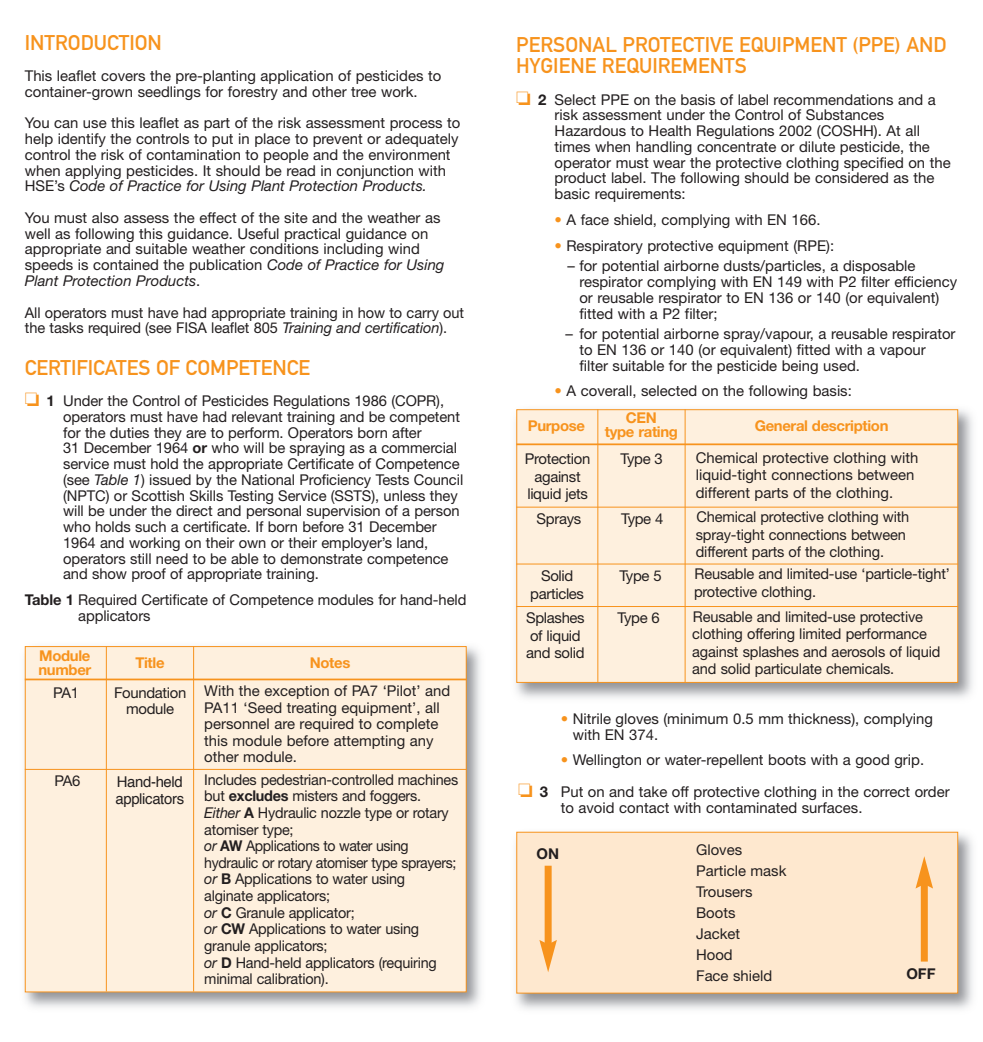
<style>
.page{position:relative;width:983px;height:1042px;background:#fff}
.page>*{position:absolute;margin:0;border:0;box-sizing:border-box;transform-origin:0 0}
.t1{font:21px/21px "DIN Mittelschrift";color:#f7931d}
.t2{font:14.88px/15.8px "Helvetica Neue";color:#231f20}
.t3{font:14.88px/17.5px "Helvetica Neue";letter-spacing:-.02em;color:#231f20;text-align:center}
.t4{font:700 14.88px/14px "Helvetica Neue";letter-spacing:-.02em;color:#f7931d}
.t5{font:14.88px/16.6px "Helvetica";letter-spacing:-.02em;color:#231f20}
.t6{font:700 14.88px "Helvetica Neue";color:#231f20}
.s1{font-style:italic}
.s2{color:#f7931d}
.s3{font-weight:700}
</style>
<div class="page">
<img style="left:24px;top:646px;width:457px;height:362px">
<div style="left:26px;top:647px;width:439px;height:344px;background:#fef0de"></div>
<div style="left:25px;top:646px;width:441px;height:346px;border:1px solid #f7931d"></div>
<hr style="left:193px;top:646px;width:1px;height:345px;background:#f7931d">
<hr style="left:106px;top:646px;width:1px;height:345px;background:#f7931d">
<hr style="left:25px;top:678px;width:441px;height:2px;background:#f7931d">
<hr style="left:25px;top:769px;width:441px;height:1px;background:#f7931d">
<img style="left:515px;top:409px;width:458px;height:290px">
<div style="left:517px;top:410px;width:440px;height:272px;background:#fef0de"></div>
<div style="left:516px;top:409px;width:441px;height:274px;border:1px solid #f7931d"></div>
<hr style="left:684px;top:409px;width:1px;height:273px;background:#f7931d">
<hr style="left:597px;top:409px;width:1px;height:273px;background:#f7931d">
<hr style="left:516px;top:443px;width:441px;height:2px;background:#f7931d">
<hr style="left:516px;top:507px;width:441px;height:1px;background:#f7931d">
<hr style="left:516px;top:563px;width:441px;height:1px;background:#f7931d">
<hr style="left:516px;top:606px;width:441px;height:1px;background:#f7931d">
<img style="left:515px;top:831px;width:458px;height:179px">
<div style="left:517px;top:832px;width:440px;height:160px;background:#fee8cf"></div>
<div style="left:516px;top:832px;width:441px;height:161px;border:1px solid #f7931d"></div>
<div style="left:544px;top:865px;width:7px;height:81px;background:#f7931d"></div>
<svg style="left:539px;top:940px;width:17px;height:32px"></svg>
<div style="left:920px;top:882px;width:7px;height:79px;background:#f7931d"></div>
<svg style="left:915px;top:856px;width:17px;height:32px"></svg>
<h1 class="t1" style="left:25px;top:34px;width:139px">INTRODUCTION</h1>
<p class="t2" style="left:25px;top:69px;width:418px">This leaflet covers the pre-planting application of pesticides to container-grown seedlings for forestry and other tree work.</p>
<p class="t2" style="left:25px;top:117px;width:437px">You can use this leaflet as part of the risk assessment process to help identify the controls to put in place to prevent or adequately control the risk of contamination to people and the environment when applying pesticides. It should be read in conjunction with HSE’s <span class="s1">Code of Practice for Using Plant Protection Products.</span></p>
<p class="t2" style="left:25px;top:211px;width:421px">You must also assess the effect of the site and the weather as well as following this guidance. Useful practical guidance on appropriate and suitable weather conditions including wind speeds is contained the publication <span class="s1">Code of Practice for Using Plant Protection Products</span>.</p>
<p class="t2" style="left:25px;top:306px;width:441px">All operators must have had appropriate training in how to carry out the tasks required (see FISA leaflet 805 <span class="s1">Training and certification</span>).</p>
<h1 class="t1" style="left:25px;top:359px;width:287px">CERTIFICATES OF COMPETENCE</h1>
<p class="t2" style="left:63px;top:394px;width:401px;text-indent:-38px"><span class="s2">❏</span> <span class="s3">1</span> Under the Control of Pesticides Regulations 1986 (COPR), operators must have had relevant training and be competent for the duties they are to perform. Operators born after<br>31 December 1964 <span class="s3">or</span> who will be spraying as a commercial service must hold the appropriate Certificate of Competence (see <span class="s1">Table 1</span>) issued by the National Proficiency Tests Council (NPTC) or Scottish Skills Testing Service (SSTS), unless they will be under the direct and personal supervision of a person who holds such a certificate. If born before 31 December 1964 and working on their own or their employer’s land, operators still need to be able to demonstrate competence and show proof of appropriate training.</p>
<p class="t2" style="left:78px;top:593px;width:389px;text-indent:-53px"><span class="s3">Table 1</span> Required Certificate of Competence modules for hand-held applicators</p>
<p class="t4" style="left:38px;top:650px;width:54px">Module number</p>
<p class="t2" style="left:53px;top:686px;width:27px">PA1</p>
<p class="t2" style="left:54px;top:774px;width:27px">PA6</p>
<p class="t4" style="left:135px;top:657px;width:31px">Title</p>
<p class="t4" style="left:310px;top:657px;width:42px">Notes</p>
<p class="t3" style="left:114px;top:685px;width:74px;line-height:16.6px">Foundation module</p>
<p class="t5" style="left:115px;top:774px;width:70px">Hand-held applicators</p>
<p class="t2" style="left:204px;top:684px;width:247px;line-height:16.6px">With the exception of PA7 ‘Pilot’ and<br>PA11 ‘Seed treating equipment’, all personnel are required to complete this module before attempting any other module.</p>
<p class="t2" style="left:204px;top:772px;width:255px;line-height:16.6px">Includes pedestrian-controlled machines but <span class="s3">excludes</span> misters and foggers.<br><span class="s1">Either</span> <span class="s3">A</span> Hydraulic nozzle type or rotary atomiser type;<br><span class="s1">or</span> <span class="s3">AW</span> Applications to water using hydraulic or rotary atomiser type sprayers; <span class="s1">or</span> <span class="s3">B</span> Applications to water using<br>alginate applicators;<br><span class="s1">or</span> <span class="s3">C</span> Granule applicator;<br><span class="s1">or</span> <span class="s3">CW</span> Applications to water using granule applicators;<br><span class="s1">or</span> <span class="s3">D</span> Hand-held applicators (requiring minimal calibration).</p>
<h1 class="t1" style="left:516px;top:36px;width:432px">PERSONAL PROTECTIVE EQUIPMENT (PPE) AND<br>HYGIENE REQUIREMENTS</h1>
<p class="t2" style="left:554px;top:93px;width:397px;text-indent:-38px"><span class="s2">❏</span> <span class="s3">2</span> Select PPE on the basis of label recommendations and a risk assessment under the Control of Substances Hazardous to Health Regulations 2002 (COSHH). At all times when handling concentrate or dilute pesticide, the operator must wear the protective clothing specified on the product label. The following should be considered as the basic requirements:</p>
<p class="t2" style="left:554px;top:213px;width:267px"><span class="s2">•</span> A face shield, complying with EN 166.</p>
<p class="t2" style="left:554px;top:239px;width:281px"><span class="s2">•</span> Respiratory protective equipment (RPE):</p>
<p class="t2" style="left:579px;top:259px;width:379px;text-indent:-12px">– for potential airborne dusts/particles, a disposable respirator complying with EN 149 with P2 filter efficiency or reusable respirator to EN 136 or 140 (or equivalent) fitted with a P2 filter;</p>
<p class="t2" style="left:579px;top:327px;width:377px;text-indent:-14px">– for potential airborne spray/vapour, a reusable respirator to EN 136 or 140 (or equivalent) fitted with a vapour filter suitable for the pesticide being used.</p>
<p class="t2" style="left:554px;top:385px;width:299px"><span class="s2">•</span> A coverall, selected on the following basis:</p>
<p class="t4" style="left:527px;top:420px;width:59px">Purpose</p>
<p class="t4" style="left:604px;top:412px;width:75px;text-align:center">CEN<br>type rating</p>
<p class="t3" style="left:524px;top:452px;width:67px">Protection</p>
<p class="t2" style="left:620px;top:452px;width:44px">Type 3</p>
<p class="t3" style="left:527px;top:469px;width:62px">against liquid jets</p>
<p class="t2" style="left:536px;top:512px;width:46px">Sprays</p>
<p class="t2" style="left:621px;top:512px;width:44px">Type 4</p>
<p class="t2" style="left:541px;top:569px;width:34px">Solid</p>
<p class="t2" style="left:619px;top:569px;width:44px">Type 5</p>
<p class="t3" style="left:530px;top:586px;width:55px">particles</p>
<p class="t3" style="left:526px;top:611px;width:60px">Splashes</p>
<p class="t2" style="left:617px;top:612px;width:44px">Type 6</p>
<p class="t3" style="left:526px;top:628px;width:60px;text-align:left">of liquid and solid</p>
<p class="t4" style="left:754px;top:420px;width:135px">General description</p>
<p class="t2" style="left:695px;top:450px;width:224px;line-height:17.5px">Chemical protective clothing with liquid-tight connections between different parts of the clothing.</p>
<p class="t2" style="left:695px;top:510px;width:215px;line-height:17.5px">Chemical protective clothing with spray-tight connections between different parts of the clothing.</p>
<p class="t2" style="left:693px;top:567px;width:257px;line-height:17.5px">Reusable and limited-use ‘particle-tight’ protective clothing.</p>
<p class="t2" style="left:692px;top:609px;width:249px;line-height:17.5px">Reusable and limited-use protective clothing offering limited performance against splashes and aerosols of liquid and solid particulate chemicals.</p>
<p class="t2" style="left:572px;top:712px;width:361px;text-indent:-12px"><span class="s2">•</span> Nitrile gloves (minimum 0.5 mm thickness), complying with EN 374.</p>
<p class="t2" style="left:518px;top:746px;width:433px;line-height:31.5px;text-indent:43px"><span class="s2">•</span> Wellington or water-repellent boots with a good grip.<br><span class="s2">❏</span> <span class="s3">3</span> Put on and take off protective clothing in the correct order</p>
<p class="t2" style="left:560px;top:801px;width:303px">to avoid contact with contaminated surfaces.</p>
<p class="t6" style="left:536px;top:849px;width:24px">ON</p>
<p class="t2" style="left:696px;top:841px;width:92px;line-height:21px">Gloves<br>Particle mask<br>Trousers<br>Boots<br>Jacket<br>Hood<br>Face shield</p>
<p class="t6" style="left:906px;top:968px;width:31px">OFF</p>
</div>
